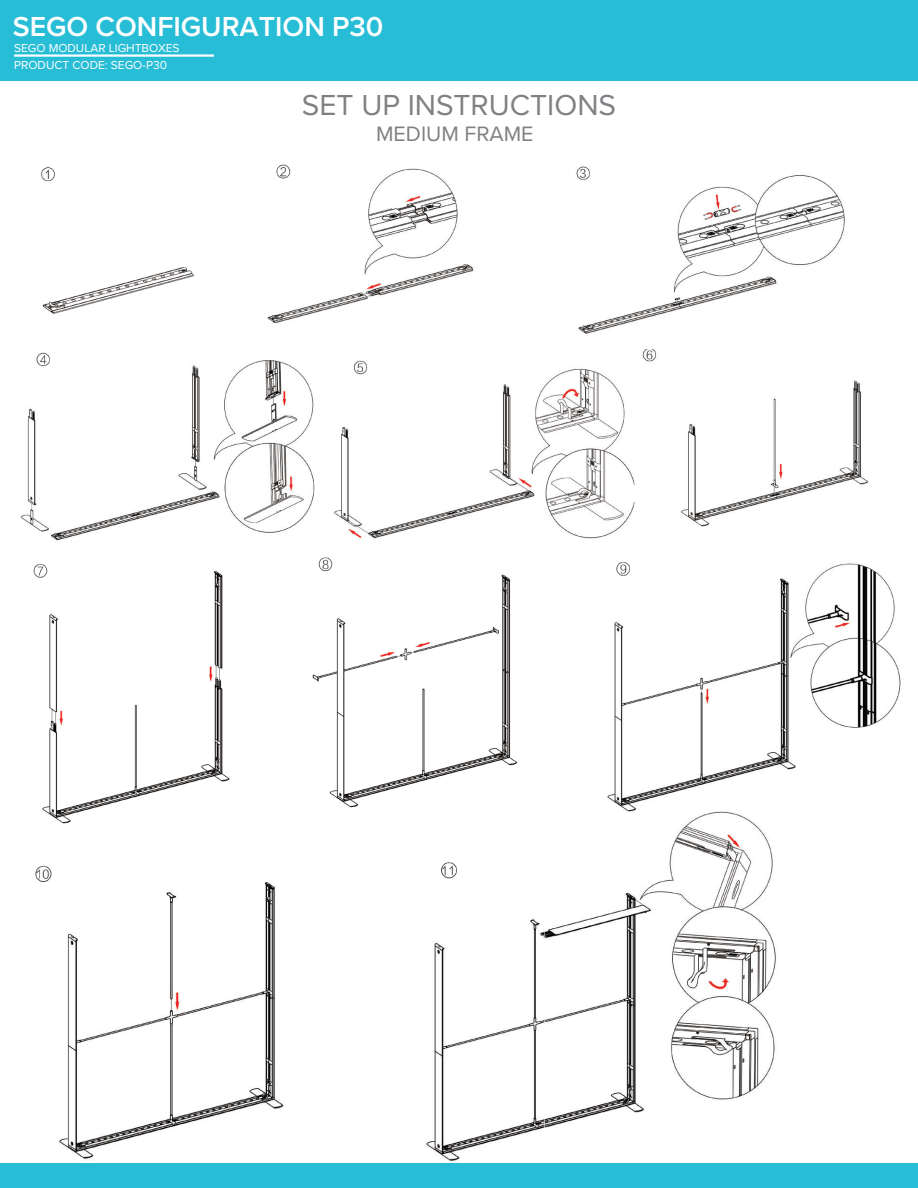
<style>
.page{position:relative;width:918px;height:1188px;background:#fff}
.page>*{position:absolute;margin:0;border:0;box-sizing:border-box;transform-origin:0 0}
.t1{font:30px "Proxima Nova";color:#817f83}
.t2{font:600 28.5px "Proxima Nova";color:#fff}
.t3{font:21.6px "Proxima Nova";color:#817f83}
.t4{font:12px "Proxima Nova";color:#fff}
</style>
<div class="page">
<img style="left:607px;top:563px;width:294px;height:241px">
<img style="left:607px;top:562px;width:32px;height:23px">
<img style="left:418px;top:804px;width:364px;height:360px">
<img style="left:24px;top:882px;width:286px;height:282px">
<img style="left:24px;top:865px;width:44px;height:53px">
<img style="left:642px;top:349px;width:227px;height:178px">
<img style="left:267px;top:168px;width:207px;height:156px">
<img style="left:267px;top:164px;width:36px;height:24px">
<img style="left:576px;top:166px;width:269px;height:168px">
<img style="left:21px;top:352px;width:294px;height:189px">
<img style="left:334px;top:360px;width:301px;height:179px">
<div style="left:0;top:1164px;width:918px;height:24px;background:#28bdd6"></div>
<div style="left:0;top:0;width:918px;height:81px;background:#28bdd6"></div>
<img style="left:418px;top:844px;width:58px;height:52px">
<img style="left:42px;top:267px;width:152px;height:47px">
<img style="left:41px;top:167px;width:14px;height:14px">
<img style="left:312px;top:574px;width:216px;height:237px">
<img style="left:312px;top:557px;width:32px;height:26px">
<img style="left:42px;top:570px;width:188px;height:254px">
<img style="left:33px;top:563px;width:29px;height:27px">
<hr style="left:14px;top:54px;width:200px;height:3px;background:#fff">
<h2 class="t2" style="left:13px;top:17px;width:372px">SEGO CONFIGURATION P30</h2>
<p class="t4" style="left:14px;top:43px;width:167px">SEGO MODULAR LIGHTBOXES</p>
<p class="t4" style="left:14px;top:60px;width:155px">PRODUCT CODE: SEGO-P30</p>
<h1 class="t1" style="left:302px;top:93px;width:316px">SET UP INSTRUCTIONS</h1>
<h3 class="t3" style="left:376px;top:125px;width:159px">MEDIUM FRAME</h3>
</div>
